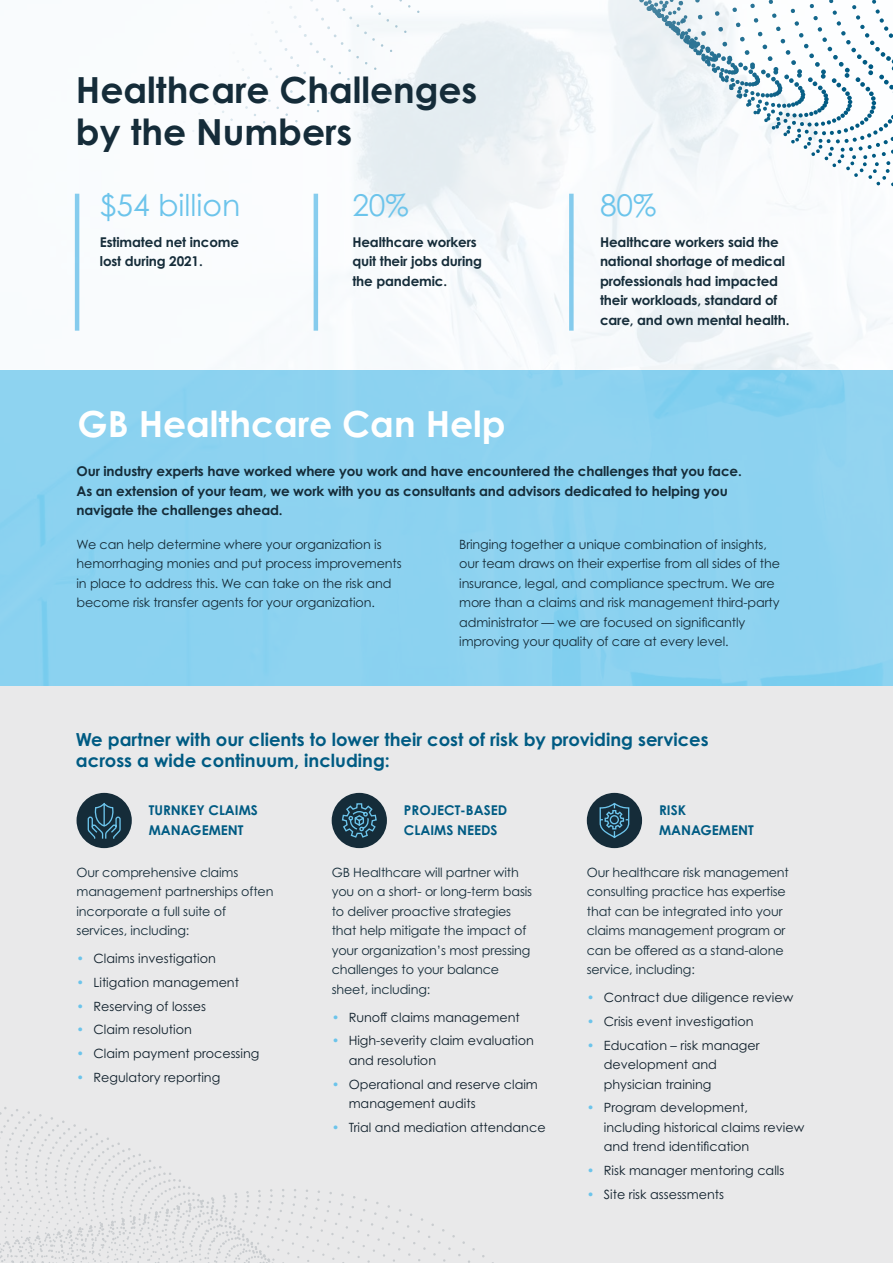
<style>
.page{position:relative;width:893px;height:1263px;background:#fff}
.page>*{position:absolute;margin:0;border:0;box-sizing:border-box;transform-origin:0 0}
.H3_bold{font:700 36px/42px "Century Gothic Pro";color:#152c39}
.H3_bold-2{font:700 36px "Century Gothic Pro";color:#fff}
.Call_out{font:30px "Century Gothic Pro";color:#6cc4eb}
.t1{font:700 18px/21px "Century Gothic Pro";color:#005b83}
.body_bold{font:700 13.5px/19.5px "Century Gothic Pro";letter-spacing:-.01em;color:#152c39}
.t2{font:700 13.5px/19.5px "Century Gothic Pro";color:#005b83}
.Body_main{font:12.75px/19.5px "Century Gothic Pro";letter-spacing:-.01em;color:#152c39}
.t3{font:12.75px/19.5px "Century Gothic Pro";color:#0f1f2b}
.s1{color:#6cc4eb}
</style>
<div class="page">
<div style="left:0;top:370px;width:893px;height:316px;background:#8cd2f0"></div>
<div style="left:0;top:686px;width:893px;height:577px;background:#e9e9ea"></div>
<svg style="left:0;top:1189px;width:494px;height:74px"></svg>
<hr style="left:314px;top:194px;width:4px;height:137px;background:#86ccee">
<hr style="left:75px;top:194px;width:4px;height:137px;background:#85cbed">
<div style="left:569px;top:194px;width:5px;height:137px;background:#85cbed"></div>
<div style="left:77px;top:793px;width:55px;height:55px;background:#152c39;border-radius:50%"></div>
<svg style="left:87px;top:802px;width:34px;height:37px"></svg>
<div style="left:587px;top:793px;width:55px;height:55px;background:#152c39;border-radius:50%"></div>
<svg style="left:599px;top:802px;width:31px;height:36px"></svg>
<div style="left:332px;top:793px;width:55px;height:55px;background:#152c39;border-radius:50%"></div>
<svg style="left:341px;top:803px;width:36px;height:35px"></svg>
<svg style="left:257px;top:0;width:636px;height:208px"></svg>
<p class="H3_bold" style="left:76px;top:68px;width:403px">Healthcare Challenges by the Numbers</p>
<p class="Call_out" style="left:100px;top:187px;width:142px">$54 billion</p>
<p class="body_bold" style="left:100px;top:232px;width:141px">Estimated net income lost during 2021.</p>
<p class="body_bold" style="left:352px;top:232px;width:131px">Healthcare workers quit their jobs during the pandemic.</p>
<p class="body_bold" style="left:600px;top:232px;width:191px">Healthcare workers said the national shortage of medical professionals had impacted their workloads, standard of care, and own mental health.</p>
<p class="Call_out" style="left:352px;top:187px;width:58px">20%</p>
<p class="Call_out" style="left:600px;top:187px;width:58px">80%</p>
<p class="H3_bold-2" style="left:77px;top:401px;width:430px">GB Healthcare Can Help</p>
<p class="body_bold" style="left:77px;top:462px;width:667px">Our industry experts have worked where you work and have encountered the challenges that you face.<br>As an extension of your team, we work with you as consultants and advisors dedicated to helping you navigate the challenges ahead.</p>
<p class="Body_main" style="left:77px;top:534px;width:327px">We can help determine where your organization is hemorrhaging monies and put process improvements in place to address this. We can take on the risk and become risk transfer agents for your organization.</p>
<p class="Body_main" style="left:459px;top:534px;width:322px">Bringing together a unique combination of insights, our team draws on their expertise from all sides of the insurance, legal, and compliance spectrum. We are more than a claims and risk management third-party administrator — we are focused on significantly improving your quality of care at every level.</p>
<h4 class="t1" style="left:76px;top:728px;width:634px">We partner with our clients to lower their cost of risk by providing services across a wide continuum, including:</h4>
<h5 class="t2" style="left:149px;top:800px;width:111px">TURNKEY CLAIMS<br>MANAGEMENT</h5>
<h5 class="t2" style="left:404px;top:800px;width:105px">PROJECT-BASED<br>CLAIMS NEEDS</h5>
<h5 class="t2" style="left:659px;top:800px;width:96px">RISK<br>MANAGEMENT</h5>
<p class="Body_main" style="left:77px;top:862px;width:198px">Our comprehensive claims management partnerships often incorporate a full suite of services, including:</p>
<p class="t3" style="left:77px;top:948px;width:141px"><span class="s1">•</span> Claims investigation</p>
<p class="t3" style="left:77px;top:972px;width:164px"><span class="s1">•</span> Litigation management</p>
<p class="t3" style="left:77px;top:996px;width:131px"><span class="s1">•</span> Reserving of losses</p>
<p class="t3" style="left:77px;top:1020px;width:117px"><span class="s1">•</span> Claim resolution</p>
<p class="t3" style="left:77px;top:1043px;width:184px"><span class="s1">•</span> Claim payment processing</p>
<p class="t3" style="left:77px;top:1067px;width:145px"><span class="s1">•</span> Regulatory reporting</p>
<p class="Body_main" style="left:332px;top:862px;width:202px">GB Healthcare will partner with you on a short- or long-term basis to deliver proactive strategies that help mitigate the impact of your organization’s most pressing challenges to your balance sheet, including:</p>
<p class="t3" style="left:332px;top:1007px;width:190px"><span class="s1">•</span> Runoff claims management</p>
<p class="t3" style="left:349px;top:1031px;width:187px;text-indent:-17px"><span class="s1">•</span> High-severity claim evaluation and resolution</p>
<p class="t3" style="left:349px;top:1074px;width:191px;text-indent:-17px"><span class="s1">•</span> Operational and reserve claim management audits</p>
<p class="t3" style="left:332px;top:1117px;width:215px"><span class="s1">•</span> Trial and mediation attendance</p>
<p class="Body_main" style="left:587px;top:862px;width:204px">Our healthcare risk management consulting practice has expertise that can be integrated into your claims management program or can be offered as a stand-alone service, including:</p>
<p class="t3" style="left:587px;top:987px;width:208px"><span class="s1">•</span> Contract due diligence review</p>
<p class="t3" style="left:587px;top:1011px;width:168px"><span class="s1">•</span> Crisis event investigation</p>
<p class="t3" style="left:604px;top:1035px;width:157px;text-indent:-17px"><span class="s1">•</span> Education – risk manager development and physician training</p>
<p class="t3" style="left:604px;top:1098px;width:202px;text-indent:-17px"><span class="s1">•</span> Program development, including historical claims review and trend identification</p>
<p class="t3" style="left:587px;top:1160px;width:199px"><span class="s1">•</span> Risk manager mentoring calls</p>
<p class="t3" style="left:587px;top:1184px;width:139px"><span class="s1">•</span> Site risk assessments</p>
</div>
